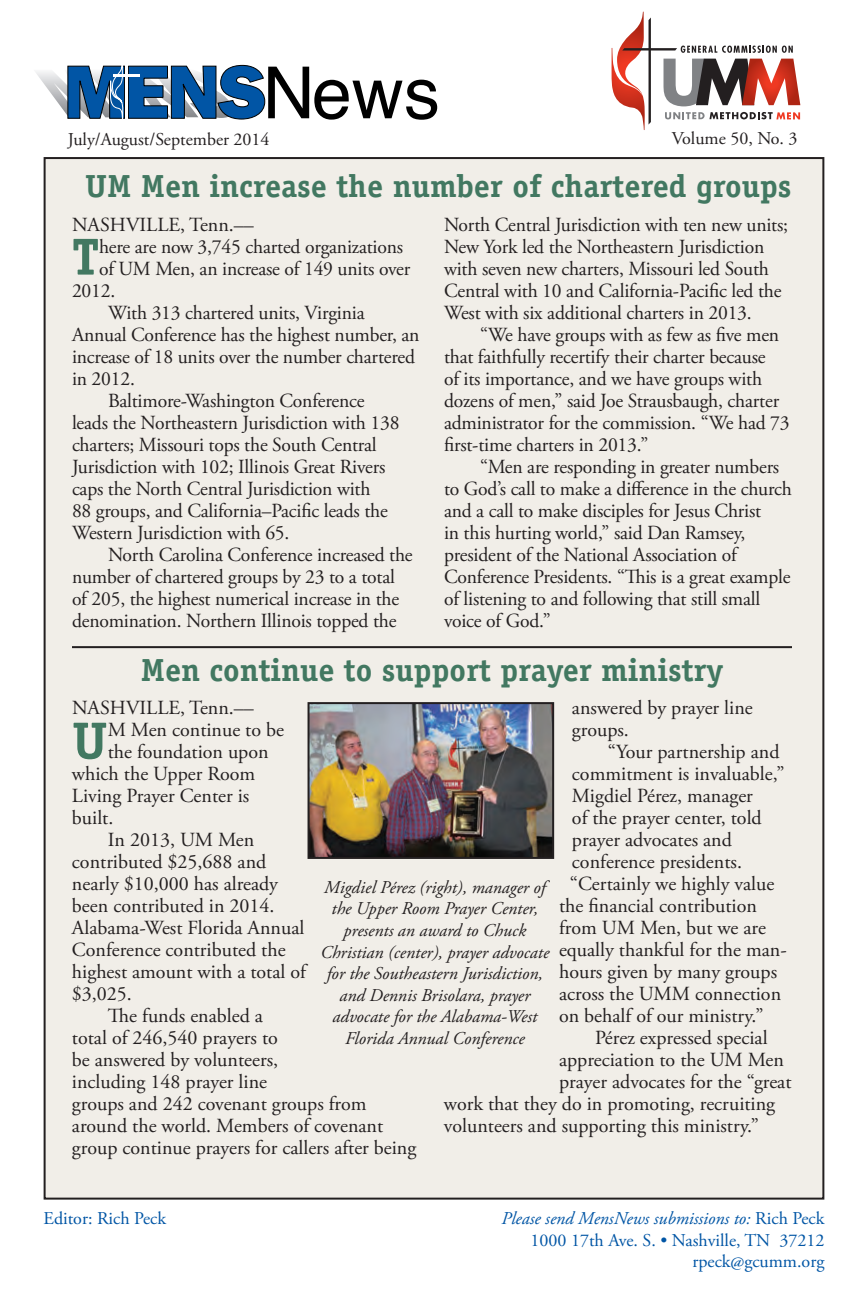
<style>
.page{position:relative;width:864px;height:1296px;background:#fff}
.page>*{position:absolute;margin:0;border:0;box-sizing:border-box;transform-origin:0 0}
.t1{font:700 52.2px "Officina Serif";color:#427861}
.t2{font:700 32px "Officina Serif";color:#427861}
.t3{font:20px/22px "Adobe Garamond Pro";letter-spacing:-.01em;color:#231f20}
.t4{font:italic 18px/21.6px "Adobe Garamond Pro";color:#231f20;text-align:center}
.t5{font:18px "Adobe Garamond Pro";color:#0155a5}
.t6{font:italic 18px "Adobe Garamond Pro";color:#0155a5}
.t7{font:18px "Adobe Garamond Pro";color:#231f20}
.s1{font-style:normal}
</style>
<div class="page">
<div style="left:45px;top:158px;width:778px;height:1041px;background:#f1eee8"></div>
<svg style="left:35px;top:64px;width:402px;height:56px"></svg>
<hr style="left:113px;top:74px;width:27px;height:3px;background:#fff">
<hr style="left:125px;top:65px;width:3px;height:54px;background:#fff">
<svg style="left:612px;top:12px;width:188px;height:118px"></svg>
<hr style="left:72px;top:646px;width:720px;height:2px;background:#231f20">
<img style="left:311px;top:705px;width:240px;height:151px">
<div style="left:308px;top:702px;width:246px;height:157px;border:2px solid #231f20"></div>
<p class="t7" style="left:68px;top:129px;width:203px">July/August/September 2014</p>
<p class="t7" style="left:672px;top:127px;width:127px">Volume 50, No. 3</p>
<p class="t2" style="left:85px;top:167px;width:708px">UM Men increase the number of chartered groups</p>
<p class="t3" style="left:72px;top:214px;width:183px">NASHVILLE, Tenn.––</p>
<p class="t1" style="left:72px;top:224px;width:29px">T</p>
<p class="t3" style="left:99px;top:236px;width:306px">here are now 3,745 charted organizations</p>
<p class="t3" style="left:99px;top:258px;width:313px">of UM Men, an increase of 149 units over</p>
<p class="t3" style="left:72px;top:280px;width:45px">2012.</p>
<p class="t3" style="left:72px;top:302px;width:349px;text-indent:36px">With 313 chartered units, Virginia Annual Conference has the highest number, an increase of 18 units over the number chartered in 2012.</p>
<p class="t3" style="left:72px;top:390px;width:329px;text-indent:36px">Baltimore-Washington Conference leads the Northeastern Jurisdiction with 138 charters; Missouri tops the South Central Jurisdiction with 102; Illinois Great Rivers caps the North Central Jurisdiction with<br>88 groups, and California–Pacific leads the Western Jurisdiction with 65.</p>
<p class="t3" style="left:72px;top:544px;width:342px;text-indent:36px">North Carolina Conference increased the number of chartered groups by 23 to a total of 205, the highest numerical increase in the denomination. Northern Illinois topped the</p>
<p class="t3" style="left:444px;top:214px;width:346px">North Central Jurisdiction with ten new units; New York led the Northeastern Jurisdiction with seven new charters, Missouri led South Central with 10 and California-Pacific led the West with six additional charters in 2013.</p>
<p class="t3" style="left:444px;top:324px;width:347px;text-indent:36px">“We have groups with as few as five men that faithfully recertify their charter because<br>of its importance, and we have groups with dozens of men,” said Joe Strausbaugh, charter administrator for the commission. “We had 73 first-time charters in 2013.”</p>
<p class="t3" style="left:444px;top:456px;width:350px;text-indent:36px">“Men are responding in greater numbers to God’s call to make a difference in the church and a call to make disciples for Jesus Christ<br>in this hurting world,” said Dan Ramsey, president of the National Association of Conference Presidents. “This is a great example of listening to and following that still small voice of God.”</p>
<p class="t2" style="left:141px;top:650px;width:584px">Men continue to support prayer ministry</p>
<p class="t3" style="left:572px;top:698px;width:182px">answered by prayer line groups.</p>
<p class="t3" style="left:608px;top:742px;width:173px">“Your partnership and</p>
<p class="t3" style="left:572px;top:764px;width:214px">commitment is invaluable,”</p>
<p class="t3" style="left:572px;top:786px;width:182px">Migdiel Pérez, manager</p>
<p class="t3" style="left:572px;top:808px;width:191px">of the prayer center, told</p>
<p class="t3" style="left:572px;top:830px;width:161px">prayer advocates and</p>
<p class="t3" style="left:572px;top:852px;width:172px">conference presidents.</p>
<p class="t3" style="left:570px;top:874px;width:206px">“Certainly we highly value</p>
<p class="t3" style="left:559px;top:896px;width:199px">the financial contribution</p>
<p class="t3" style="left:559px;top:918px;width:208px">from UM Men, but we are</p>
<p class="t3" style="left:559px;top:940px;width:229px">equally thankful for the man-</p>
<p class="t3" style="left:559px;top:962px;width:220px">hours given by many groups</p>
<p class="t3" style="left:559px;top:984px;width:224px">across the UMM connection</p>
<p class="t3" style="left:559px;top:1006px;width:206px">on behalf of our ministry.”</p>
<p class="t3" style="left:595px;top:1028px;width:174px">Pérez expressed special</p>
<p class="t3" style="left:559px;top:1050px;width:226px">appreciation to the UM Men</p>
<p class="t3" style="left:559px;top:1072px;width:234px">prayer advocates for the “great</p>
<p class="t3" style="left:444px;top:1094px;width:333px">work that they do in promoting, recruiting</p>
<p class="t3" style="left:444px;top:1116px;width:317px">volunteers and supporting this ministry.”</p>
<p class="t3" style="left:72px;top:698px;width:183px">NASHVILLE, Tenn.––</p>
<p class="t1" style="left:72px;top:708px;width:37px">U</p>
<p class="t3" style="left:108px;top:720px;width:178px">M Men continue to be</p>
<p class="t3" style="left:108px;top:742px;width:162px">the foundation upon</p>
<p class="t3" style="left:72px;top:764px;width:185px">which the Upper Room</p>
<p class="t3" style="left:72px;top:786px;width:179px">Living Prayer Center is</p>
<p class="t3" style="left:72px;top:808px;width:43px">built.</p>
<p class="t3" style="left:72px;top:830px;width:236px;text-indent:36px">In 2013, UM Men contributed $25,688 and nearly $10,000 has already been contributed in 2014.<br>Alabama-West Florida Annual<br>Conference contributed the highest amount with a total of $3,025.</p>
<p class="t3" style="left:72px;top:1006px;width:346px;text-indent:36px">The funds enabled a<br>total of 246,540 prayers to<br>be answered by volunteers,<br>including 148 prayer line<br>groups and 242 covenant groups from around the world. Members of covenant group continue prayers for callers after being</p>
<p class="t4" style="left:320px;top:877px;width:230px">Migdiel Pérez (right), manager of the Upper Room Prayer Center, presents an award to Chuck<br>Christian (center), prayer advocate for the Southeastern Jurisdiction, and Dennis Brisolara, prayer advocate for the Alabama-West<br>Florida Annual Conference</p>
<p class="t5" style="left:44px;top:1208px;width:124px">Editor: Rich Peck</p>
<p class="t6" style="left:501px;top:1208px;width:324px">Please send MensNews submissions to: <span class="s1">Rich Peck</span></p>
<p class="t5" style="left:531px;top:1229px;width:295px">1000 17th Ave. S. • Nashville, TN 37212</p>
<p class="t5" style="left:692px;top:1251px;width:133px">rpeck@gcumm.org</p>
</div>
